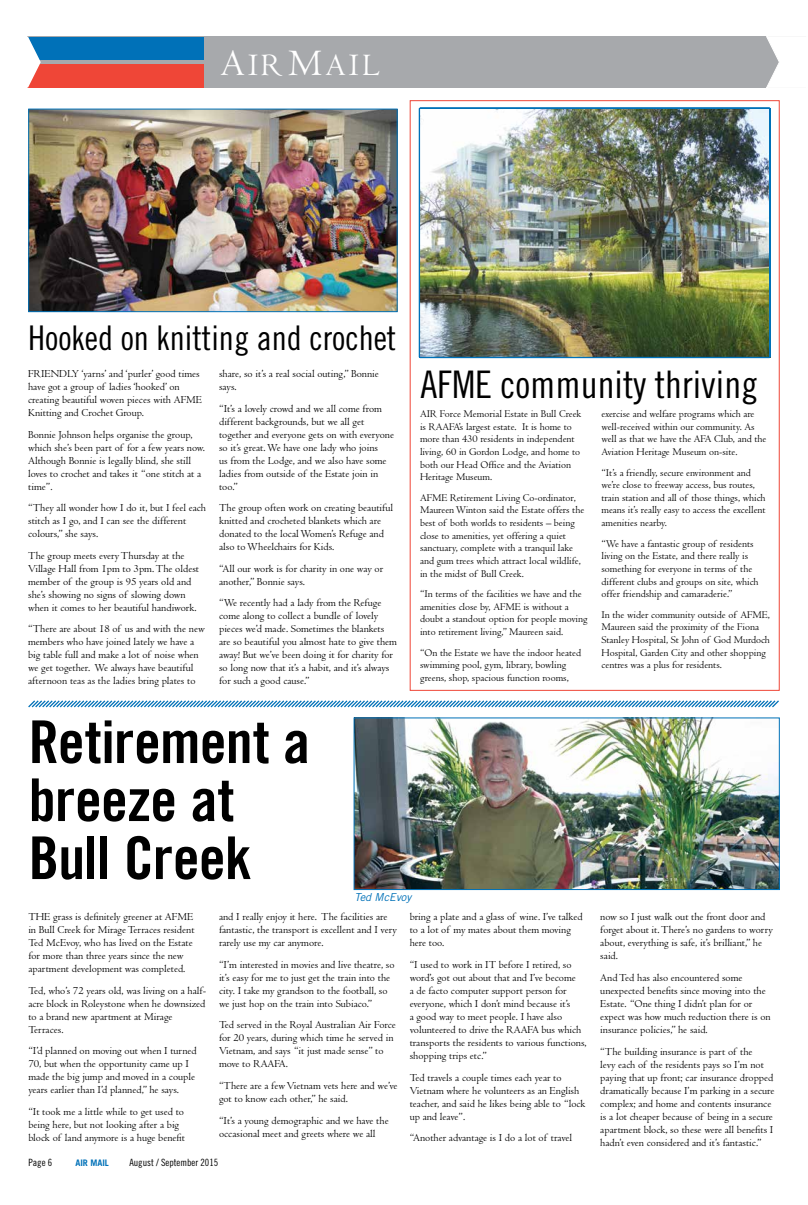
<style>
.page{position:relative;width:808px;height:1205px;background:#fff}
.page>*{position:absolute;margin:0;border:0;box-sizing:border-box;transform-origin:0 0}
.t1{font:59px/58px "Trade Gothic Bold Cond Twenty";letter-spacing:-.015em;color:#000}
.t2{font:38px "Trade Gothic Cond Eighteen";color:#000}
.t3{font:34px "Trade Gothic Cond Eighteen";color:#000}
.t4{font:32.3px "Centaur";color:#fff}
.t5{font:11px/13px "Centaur";color:#000}
.t6{font:italic 11px "Trade Gothic";color:#0071b8}
.t7{font:10.7px/12.6px "Centaur";color:#000}
.t8{font:10px "Trade Gothic Cond Eighteen";color:#000}
.t9{font:700 9px "Trade Gothic";color:#0071b8}
.s1{font-size:38.7px}
</style>
<div class="page">
<div style="left:27px;top:37px;width:781px;height:51px;background:#a7a9ac"></div>
<div style="left:27px;top:37px;width:176px;height:27px;background:#0071b8"></div>
<div style="left:27px;top:62px;width:176px;height:26px;background:#ef4637"></div>
<hr style="left:27px;top:60px;width:196px;height:4px;background:#a7a9ac">
<svg style="left:27px;top:37px;width:14px;height:51px"></svg>
<svg style="left:766px;top:36px;width:42px;height:52px"></svg>
<img style="left:356px;top:719px;width:422px;height:169px">
<div style="left:354px;top:717px;width:426px;height:173px;border:1px solid #0071b8"></div>
<img style="left:30px;top:111px;width:366px;height:199px">
<div style="left:28px;top:109px;width:370px;height:203px;border:1px solid #0071b8"></div>
<svg style="left:28px;top:700px;width:751px;height:8px"></svg>
<img style="left:419px;top:107px;width:352px;height:251px">
<h3 class="t4" style="left:220px;top:47px;width:161px"><span class="s1">A</span>IR<span class="s1">M</span>AIL</h3>
<h3 class="t3" style="left:28px;top:318px;width:370px">Hooked on knitting and crochet</h3>
<p class="t5" style="left:28px;top:367px;width:175px">FRIENDLY ‘yarns’ and ‘purler’ good times have got a group of ladies ‘hooked’ on creating beautiful woven pieces with AFME Knitting and Crochet Group.</p>
<p class="t5" style="left:28px;top:428px;width:178px">Bonnie Johnson helps organise the group, which she’s been part of for a few years now.<br>Although Bonnie is legally blind, she still loves to crochet and takes it “one stitch at a time”.</p>
<p class="t5" style="left:28px;top:501px;width:179px">“They all wonder how I do it, but I feel each stitch as I go, and I can see the different colours,” she says.</p>
<p class="t5" style="left:28px;top:549px;width:172px">The group meets every Thursday at the Village Hall from 1pm to 3pm. The oldest member of the group is 95 years old and she’s showing no signs of slowing down when it comes to her beautiful handiwork.</p>
<p class="t5" style="left:28px;top:622px;width:178px">“There are about 18 of us and with the new members who have joined lately we have a big table full and make a lot of noise when we get together. We always have beautiful afternoon teas as the ladies bring plates to</p>
<p class="t5" style="left:219px;top:367px;width:161px">share, so it’s a real social outing,” Bonnie says.</p>
<p class="t5" style="left:219px;top:402px;width:177px">“It’s a lovely crowd and we all come from different backgrounds, but we all get together and everyone gets on with everyone so it’s great. We have one lady who joins<br>us from the Lodge, and we also have some ladies from outside of the Estate join in too.”</p>
<p class="t5" style="left:219px;top:501px;width:176px">The group often work on creating beautiful knitted and crocheted blankets which are donated to the local Women’s Refuge and also to Wheelchairs for Kids.</p>
<p class="t5" style="left:219px;top:562px;width:166px">“All our work is for charity in one way or another,” Bonnie says.</p>
<p class="t5" style="left:219px;top:596px;width:179px">“We recently had a lady from the Refuge come along to collect a bundle of lovely pieces we’d made. Sometimes the blankets are so beautiful you almost hate to give them away! But we’ve been doing it for charity for so long now that it’s a habit, and it’s always for such a good cause.”</p>
<h1 class="t1" style="left:29px;top:712px;width:283px">Retirement a breeze at<br>Bull Creek</h1>
<h2 class="t2" style="left:420px;top:362px;width:339px">AFME community thriving</h2>
<p class="t7" style="left:420px;top:408px;width:163px">AIR Force Memorial Estate in Bull Creek is RAAFA’s largest estate. It is home to more than 430 residents in independent living, 60 in Gordon Lodge, and home to both our Head Office and the Aviation Heritage Museum.</p>
<p class="t7" style="left:420px;top:491px;width:166px">AFME Retirement Living Co-ordinator, Maureen Winton said the Estate offers the best of both worlds to residents – being close to amenities, yet offering a quiet sanctuary, complete with a tranquil lake and gum trees which attract local wildlife, in the midst of Bull Creek.</p>
<p class="t7" style="left:420px;top:588px;width:169px">“In terms of the facilities we have and the amenities close by, AFME is without a doubt a standout option for people moving into retirement living,” Maureen said.</p>
<p class="t7" style="left:420px;top:646px;width:163px">“On the Estate we have the indoor heated swimming pool, gym, library, bowling greens, shop, spacious function rooms,</p>
<p class="t7" style="left:601px;top:408px;width:166px">exercise and welfare programs which are well-received within our community. As well as that we have the AFA Club, and the Aviation Heritage Museum on-site.</p>
<p class="t7" style="left:601px;top:466px;width:166px">“It’s a friendly, secure environment and we’re close to freeway access, bus routes, train station and all of those things, which means it’s really easy to access the excellent amenities nearby.</p>
<p class="t7" style="left:601px;top:537px;width:159px">“We have a fantastic group of residents living on the Estate, and there really is something for everyone in terms of the different clubs and groups on site, which offer friendship and camaraderie.”</p>
<p class="t7" style="left:601px;top:608px;width:170px">In the wider community outside of AFME, Maureen said the proximity of the Fiona Stanley Hospital, St John of God Murdoch Hospital, Garden City and other shopping centres was a plus for residents.</p>
<p class="t5" style="left:28px;top:911px;width:168px">THE grass is definitely greener at AFME in Bull Creek for Mirage Terraces resident Ted McEvoy, who has lived on the Estate for more than three years since the new apartment development was completed.</p>
<p class="t5" style="left:28px;top:984px;width:179px">Ted, who’s 72 years old, was living on a half&shy;acre block in Roleystone when he downsized to a brand new apartment at Mirage<br>Terraces.</p>
<p class="t5" style="left:28px;top:1045px;width:170px">“I’d planned on moving out when I turned 70, but when the opportunity came up I made the big jump and moved in a couple years earlier than I’d planned,” he says.</p>
<p class="t5" style="left:28px;top:1105px;width:158px">“It took me a little while to get used to being here, but not looking after a big block of land anymore is a huge benefit</p>
<p class="t6" style="left:355px;top:890px;width:58px">Ted McEvoy</p>
<p class="t5" style="left:219px;top:911px;width:179px">and I really enjoy it here. The facilities are fantastic, the transport is excellent and I very rarely use my car anymore.</p>
<p class="t5" style="left:219px;top:958px;width:177px">“I’m interested in movies and live theatre, so it’s easy for me to just get the train into the city. I take my grandson to the football, so we just hop on the train into Subiaco.”</p>
<p class="t5" style="left:219px;top:1019px;width:178px">Ted served in the Royal Australian Air Force for 20 years, during which time he served in Vietnam, and says “it just made sense” to move to RAAFA.</p>
<p class="t5" style="left:219px;top:1079px;width:180px">“There are a few Vietnam vets here and we’ve got to know each other,” he said.</p>
<p class="t5" style="left:219px;top:1114px;width:171px">“It’s a young demographic and we have the occasional meet and greets where we all</p>
<p class="t5" style="left:410px;top:911px;width:174px">bring a plate and a glass of wine. I’ve talked to a lot of my mates about them moving here too.</p>
<p class="t5" style="left:410px;top:958px;width:179px">“I used to work in IT before I retired, so word’s got out about that and I’ve become<br>a de facto computer support person for everyone, which I don’t mind because it’s<br>a good way to meet people. I have also volunteered to drive the RAAFA bus which transports the residents to various functions, shopping trips etc.”</p>
<p class="t5" style="left:410px;top:1071px;width:177px">Ted travels a couple times each year to Vietnam where he volunteers as an English teacher, and said he likes being able to “lock up and leave”.</p>
<p class="t5" style="left:410px;top:1131px;width:164px">“Another advantage is I do a lot of travel</p>
<p class="t8" style="left:28px;top:1156px;width:25px">Page 6</p>
<p class="t9" style="left:75px;top:1157px;width:35px">AIR MAIL</p>
<p class="t8" style="left:129px;top:1156px;width:90px">August / September 2015</p>
<p class="t5" style="left:600px;top:911px;width:174px">now so I just walk out the front door and forget about it. There’s no gardens to worry about, everything is safe, it’s brilliant,” he said.</p>
<p class="t5" style="left:600px;top:971px;width:172px">And Ted has also encountered some unexpected benefits since moving into the Estate. “One thing I didn’t plan for or expect was how much reduction there is on insurance policies,” he said.</p>
<p class="t5" style="left:600px;top:1045px;width:176px">“The building insurance is part of the<br>levy each of the residents pays so I’m not paying that up front; car insurance dropped dramatically because I’m parking in a secure complex; and home and contents insurance is a lot cheaper because of being in a secure apartment block, so these were all benefits I hadn’t even considered and it’s fantastic.”</p>
</div>
